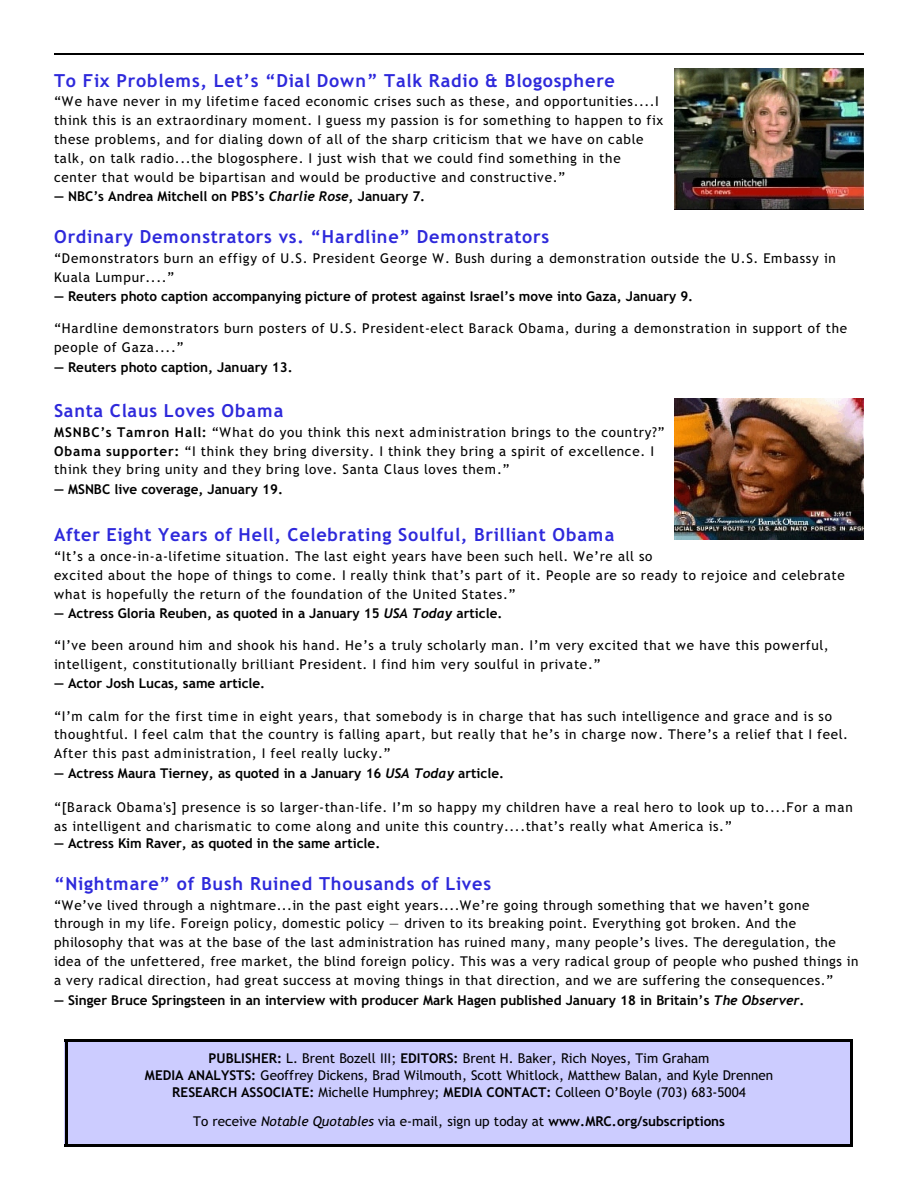
<style>
.page{position:relative;width:918px;height:1188px;background:#fff}
.page>*{position:absolute;margin:0;border:0;box-sizing:border-box;transform-origin:0 0}
.t1{font:700 18px "Trebuchet MS";letter-spacing:.045em;color:#2e29db}
.t2{font:13.5px/18.9px "Trebuchet MS";letter-spacing:.045em;color:#000}
.t3{font:700 13.5px "Trebuchet MS";color:#000}
.t4{font:13.5px/17.1px "Trebuchet MS";color:#000;text-align:center}
.t5{font:13.5px "Trebuchet MS";letter-spacing:-.005em;color:#000}
.s1{font-style:italic}
.s2{font-weight:700}
</style>
<div class="page">
<hr style="left:54px;top:54px;width:810px;height:1px;background:#000">
<img style="left:675px;top:68px;width:189px;height:141px">
<img style="left:675px;top:399px;width:189px;height:141px">
<div style="left:65px;top:1040px;width:788px;height:107px;background:#ccf"></div>
<hr style="left:65px;top:1040px;width:3px;height:107px;background:#000">
<hr style="left:850px;top:1040px;width:3px;height:107px;background:#000">
<hr style="left:65px;top:1040px;width:788px;height:2px;background:#000">
<hr style="left:65px;top:1145px;width:788px;height:2px;background:#000">
<h1 class="t1" style="left:54px;top:73px;width:563px">To Fix Problems, Let’s “Dial Down” Talk Radio &amp; Blogosphere</h1>
<p class="t2" style="left:54px;top:93px;width:611px">“We have never in my lifetime faced economic crises such as these, and opportunities....I think this is an extraordinary moment. I guess my passion is for something to happen to fix these problems, and for dialing down of all of the sharp criticism that we have on cable talk, on talk radio...the blogosphere. I just wish that we could find something in the center that would be bipartisan and would be productive and constructive.”</p>
<p class="t3" style="left:54px;top:191px;width:373px">— NBC’s Andrea Mitchell on PBS’s <span class="s1">Charlie Rose</span>, January 7.</p>
<h1 class="t1" style="left:54px;top:230px;width:497px">Ordinary Demonstrators vs. “Hardline” Demonstrators</h1>
<p class="t2" style="left:54px;top:250px;width:783px">“Demonstrators burn an effigy of U.S. President George W. Bush during a demonstration outside the U.S. Embassy in<br>Kuala Lumpur....”</p>
<p class="t3" style="left:54px;top:291px;width:641px">— Reuters photo caption accompanying picture of protest against Israel’s move into Gaza, January 9.</p>
<p class="t2" style="left:54px;top:320px;width:795px">“Hardline demonstrators burn posters of U.S. President-elect Barack Obama, during a demonstration in support of the people of Gaza....”</p>
<p class="t3" style="left:54px;top:362px;width:240px">— Reuters photo caption, January 13.</p>
<h1 class="t1" style="left:54px;top:404px;width:231px">Santa Claus Loves Obama</h1>
<p class="t2" style="left:54px;top:424px;width:612px"><span class="s2">MSNBC’s Tamron Hall:</span> “What do you think this next administration brings to the country?”<br><span class="s2">Obama supporter:</span> “I think they bring diversity. I think they bring a spirit of excellence. I think they bring unity and they bring love. Santa Claus loves them.”</p>
<p class="t3" style="left:54px;top:484px;width:230px">— MSNBC live coverage, January 19.</p>
<h1 class="t1" style="left:54px;top:528px;width:562px">After Eight Years of Hell, Celebrating Soulful, Brilliant Obama</h1>
<p class="t2" style="left:54px;top:548px;width:792px">“It’s a once-in-a-lifetime situation. The last eight years have been such hell. We’re all so<br>excited about the hope of things to come. I really think that’s part of it. People are so ready to rejoice and celebrate what is hopefully the return of the foundation of the United States.”</p>
<p class="t3" style="left:54px;top:608px;width:450px">— Actress Gloria Reuben, as quoted in a January 15 <span class="s1">USA Today</span> article.</p>
<p class="t2" style="left:54px;top:637px;width:776px">“I’ve been around him and shook his hand. He’s a truly scholarly man. I’m very excited that we have this powerful, intelligent, constitutionally brilliant President. I find him very soulful in private.”</p>
<p class="t3" style="left:54px;top:678px;width:213px">— Actor Josh Lucas, same article.</p>
<p class="t2" style="left:54px;top:707px;width:796px">“I’m calm for the first time in eight years, that somebody is in charge that has such intelligence and grace and is so thoughtful. I feel calm that the country is falling apart, but really that he’s in charge now. There’s a relief that I feel.<br>After this past administration, I feel really lucky.”</p>
<p class="t3" style="left:54px;top:768px;width:452px">— Actress Maura Tierney, as quoted in a January 16 <span class="s1">USA Today</span> article.</p>
<p class="t2" style="left:54px;top:799px;width:800px">“[Barack Obama's] presence is so larger-than-life. I’m so happy my children have a real hero to look up to....For a man as intelligent and charismatic to come along and unite this country....that’s really what America is.”</p>
<p class="t3" style="left:54px;top:838px;width:328px">— Actress Kim Raver, as quoted in the same article.</p>
<h1 class="t1" style="left:54px;top:876px;width:439px">“Nightmare” of Bush Ruined Thousands of Lives</h1>
<p class="t2" style="left:54px;top:896px;width:806px">“We’ve lived through a nightmare...in the past eight years....We’re going through something that we haven’t gone through in my life. Foreign policy, domestic policy — driven to its breaking point. Everything got broken. And the philosophy that was at the base of the last administration has ruined many, many people’s lives. The deregulation, the idea of the unfettered, free market, the blind foreign policy. This was a very radical group of people who pushed things in a very radical direction, had great success at moving things in that direction, and we are suffering the consequences.”</p>
<p class="t3" style="left:54px;top:995px;width:752px">— Singer Bruce Springsteen in an interview with producer Mark Hagen published January 18 in Britain’s <span class="s1">The Observer</span>.</p>
<p class="t4" style="left:145px;top:1051px;width:630px"><span class="s2">PUBLISHER:</span> L. Brent Bozell III; <span class="s2">EDITORS:</span> Brent H. Baker, Rich Noyes, Tim Graham<br><span class="s2">MEDIA ANALYSTS:</span> Geoffrey Dickens, Brad Wilmouth, Scott Whitlock, Matthew Balan, and Kyle Drennen<br><span class="s2">RESEARCH ASSOCIATE:</span> Michelle Humphrey; <span class="s2">MEDIA CONTACT:</span> Colleen O’Boyle (703) 683-5004</p>
<p class="t5" style="left:193px;top:1116px;width:533px">To receive <span class="s1">Notable Quotables</span> via e-mail, sign up today at <span class="s2">www.MRC.org/subscriptions</span></p>
</div>
